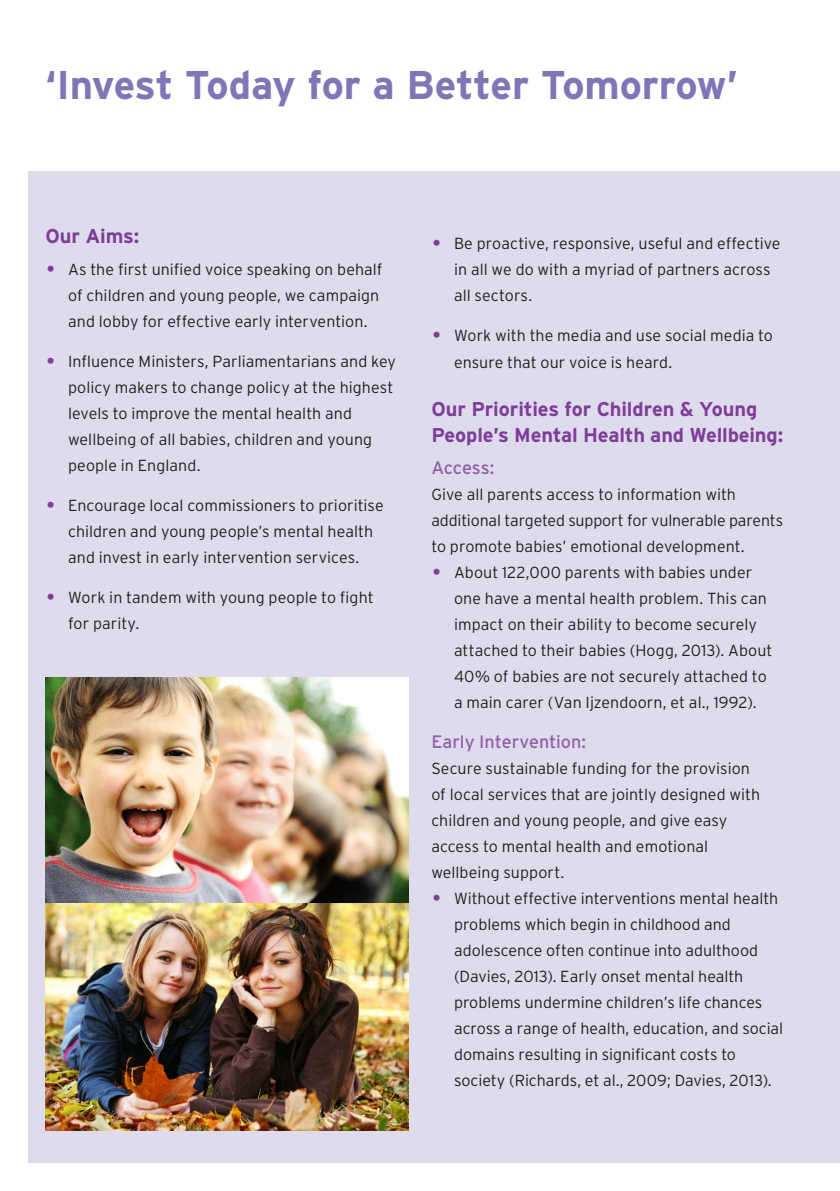
<style>
.page{position:relative;width:840px;height:1191px;background:#fff}
.page>*{position:absolute;margin:0;border:0;box-sizing:border-box;transform-origin:0 0}
.t1{font:700 40px "Interstate";letter-spacing:-.01em;color:#7f76b7}
.t2{font:700 20px/26px "Interstate";letter-spacing:-.005em;color:#7e3e98}
.t3{font:18px "Interstate";letter-spacing:-.005em;color:#9160a8}
.t4{font:300 16px/26px "Interstate";color:#231f20}
.s1{font-size:28px;color:#7e3e98}
</style>
<div class="page">
<div style="left:28px;top:171px;width:811px;height:991px;background:#dedbed"></div>
<img style="left:45px;top:677px;width:363px;height:453px">
<h1 class="t1" style="left:45px;top:63px;width:694px">‘Invest Today for a Better Tomorrow’</h1>
<p class="t2" style="left:45px;top:223px;width:95px">Our Aims:</p>
<p class="t4" style="left:68px;top:256px;width:316px;text-indent:-23px"><span class="s1">•</span> As the first unified voice speaking on behalf of children and young people, we campaign and lobby for effective early intervention.</p>
<p class="t4" style="left:68px;top:348px;width:329px;text-indent:-23px"><span class="s1">•</span> Influence Ministers, Parliamentarians and key policy makers to change policy at the highest levels to improve the mental health and wellbeing of all babies, children and young people in England.</p>
<p class="t4" style="left:68px;top:492px;width:317px;text-indent:-23px"><span class="s1">•</span> Encourage local commissioners to prioritise children and young people’s mental health and invest in early intervention services.</p>
<p class="t4" style="left:68px;top:584px;width:307px;text-indent:-23px"><span class="s1">•</span> Work in tandem with young people to fight for parity.</p>
<p class="t4" style="left:454px;top:231px;width:328px;text-indent:-23px"><span class="s1">•</span> Be proactive, responsive, useful and effective in all we do with a myriad of partners across all sectors.</p>
<p class="t4" style="left:454px;top:323px;width:320px;text-indent:-23px"><span class="s1">•</span> Work with the media and use social media to ensure that our voice is heard.</p>
<p class="t2" style="left:431px;top:396px;width:353px">Our Priorities for Children &amp; Young<br>People’s Mental Health and Wellbeing:</p>
<p class="t3" style="left:431px;top:457px;width:64px">Access:</p>
<p class="t4" style="left:431px;top:481px;width:353px">Give all parents access to information with additional targeted support for vulnerable parents to promote babies’ emotional development.</p>
<p class="t4" style="left:454px;top:559px;width:320px;text-indent:-23px"><span class="s1">•</span> About 122,000 parents with babies under one have a mental health problem. This can impact on their ability to become securely attached to their babies (Hogg, 2013). About 40% of babies are not securely attached to a main carer (Van Ijzendoorn, et al., 1992).</p>
<p class="t3" style="left:431px;top:731px;width:156px">Early Intervention:</p>
<p class="t4" style="left:431px;top:755px;width:330px">Secure sustainable funding for the provision of local services that are jointly designed with children and young people, and give easy access to mental health and emotional wellbeing support.</p>
<p class="t4" style="left:454px;top:885px;width:330px;text-indent:-23px"><span class="s1">•</span> Without effective interventions mental health problems which begin in childhood and adolescence often continue into adulthood (Davies, 2013). Early onset mental health problems undermine children’s life chances across a range of health, education, and social domains resulting in significant costs to society (Richards, et al., 2009; Davies, 2013).</p>
</div>
